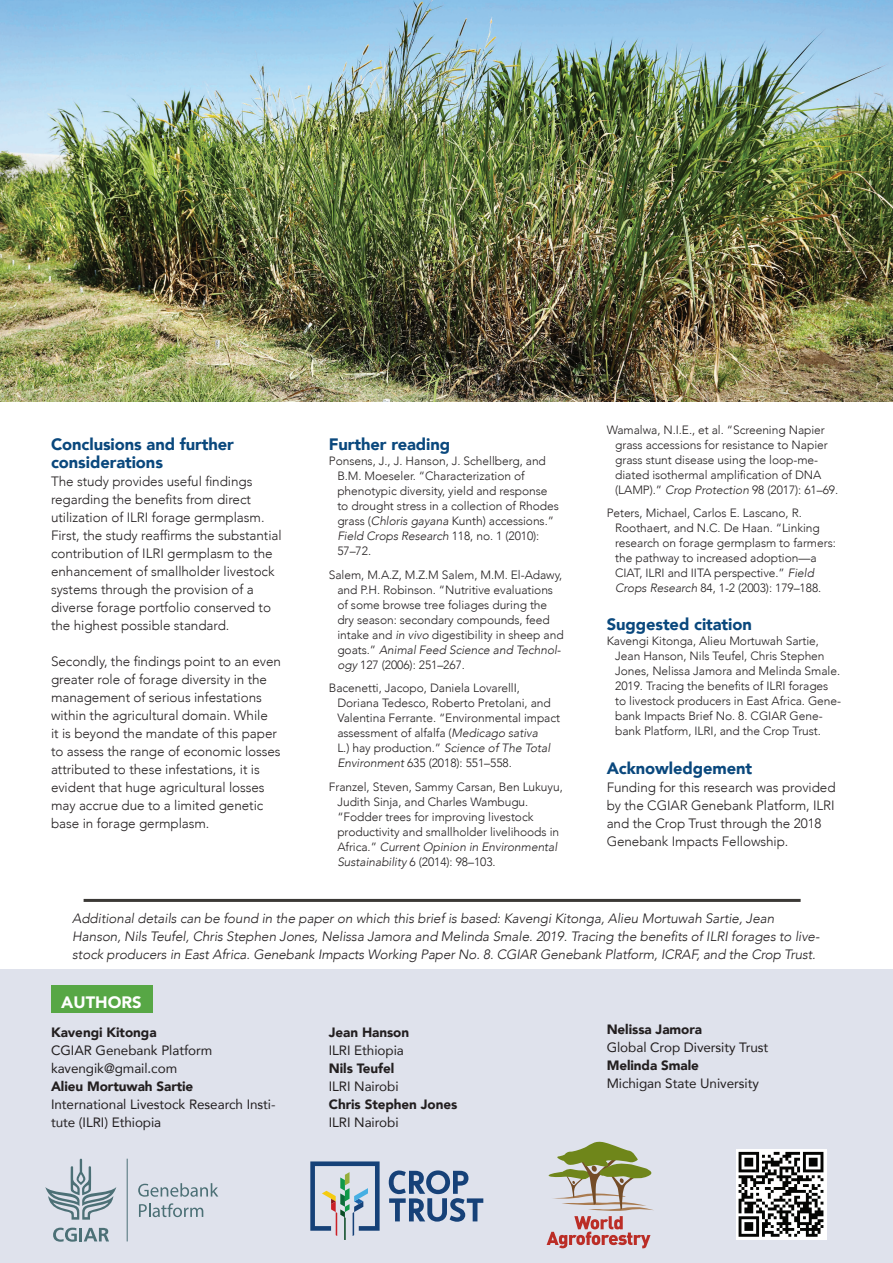
<style>
.page{position:relative;width:893px;height:1263px;background:#fff}
.page>*{position:absolute;margin:0;border:0;box-sizing:border-box;transform-origin:0 0}
.t1{font:900 16.5px/18px "Avenir";letter-spacing:-.005em;color:#0a487d}
.t2{font:900 16.5px "Avenir";color:#fff}
.t3{font:300 13.5px/18px "Avenir";letter-spacing:-.005em;color:#231f20}
.t4{font:italic 300 13.5px/18px "Avenir";letter-spacing:-.005em;color:#231f20}
.t5{font:13.5px/18px "Avenir";letter-spacing:-.005em;color:#231f20}
.t6{font:900 13.5px "Avenir";letter-spacing:-.005em;color:#231f20}
.t7{font:300 12px/15px "Avenir";letter-spacing:-.005em;color:#231f20}
.s1{font-style:italic}
</style>
<div class="page">
<div style="left:0;top:970px;width:893px;height:293px;background:#dfe2ec"></div>
<div style="left:51px;top:985px;width:101px;height:27px;background:#57a745"></div>
<svg style="left:310px;top:1161px;width:70px;height:79px"></svg>
<svg style="left:389px;top:1170px;width:94px;height:52px"></svg>
<svg style="left:45px;top:1158px;width:71px;height:61px"></svg>
<svg style="left:53px;top:1227px;width:56px;height:15px"></svg>
<hr style="left:127px;top:1159px;width:1px;height:82px;background:#4c7076">
<svg style="left:138px;top:1183px;width:80px;height:14px"></svg>
<svg style="left:139px;top:1203px;width:64px;height:14px"></svg>
<svg style="left:547px;top:1141px;width:107px;height:107px"></svg>
<img style="left:0;top:0;width:893px;height:402px">
<hr style="left:84px;top:899px;width:717px;height:3px;background:#3b3936">
<svg style="left:736px;top:1149px;width:90px;height:91px"></svg>
<svg style="left:739px;top:1152px;width:84px;height:85px;background:#808180"></svg>
<h1 class="t1" style="left:51px;top:435px;width:185px">Conclusions and further considerations</h1>
<p class="t3" style="left:51px;top:472px;width:232px">The study provides useful findings regarding the benefits from direct utilization of ILRI forage germplasm.<br>First, the study reaffirms the substantial contribution of ILRI germplasm to the enhancement of smallholder livestock systems through the provision of a diverse forage portfolio conserved to the highest possible standard.</p>
<p class="t3" style="left:51px;top:652px;width:231px">Secondly, the findings point to an even greater role of forage diversity in the management of serious infestations within the agricultural domain. While<br>it is beyond the mandate of this paper to assess the range of economic losses attributed to these infestations, it is evident that huge agricultural losses may accrue due to a limited genetic base in forage germplasm.</p>
<h1 class="t1" style="left:329px;top:435px;width:123px">Further reading</h1>
<p class="t7" style="left:337px;top:453px;width:223px;text-indent:-9px">Ponsens, J., J. Hanson, J. Schellberg, and B.M. Moeseler. “Characterization of phenotypic diversity, yield and response to drought stress in a collection of Rhodes grass (<span class="s1">Chloris gayana</span> Kunth) accessions.” <span class="s1">Field Crops Research</span> 118, no. 1 (2010):<br>57–72.</p>
<p class="t7" style="left:337px;top:567px;width:228px;text-indent:-9px">Salem, M.A.Z, M.Z.M Salem, M.M. El-Adawy, and P.H. Robinson. “Nutritive evaluations of some browse tree foliages during the dry season: secondary compounds, feed intake and <span class="s1">in vivo</span> digestibility in sheep and goats.” <span class="s1">Animal Feed Science and Technol&shy;ogy</span> 127 (2006): 251–267.</p>
<p class="t7" style="left:337px;top:680px;width:224px;text-indent:-9px">Bacenetti, Jacopo, Daniela LovarellI, Doriana Tedesco, Roberto Pretolani, and Valentina Ferrante. “Environmental impact assessment of alfalfa (<span class="s1">Medicago sativa<br></span>L.) hay production.” <span class="s1">Science of The Total Environment</span> 635 (2018): 551–558.</p>
<p class="t7" style="left:337px;top:779px;width:227px;text-indent:-9px">Franzel, Steven, Sammy Carsan, Ben Lukuyu, Judith Sinja, and Charles Wambugu. “Fodder trees for improving livestock productivity and smallholder livelihoods in Africa.” <span class="s1">Current Opinion in Environmental Sustainability</span> 6 (2014): 98–103.</p>
<p class="t7" style="left:615px;top:422px;width:225px;text-indent:-9px">Wamalwa, N.I.E., et al. “Screening Napier grass accessions for resistance to Napier grass stunt disease using the loop-me&shy;diated isothermal amplification of DNA (LAMP).” <span class="s1">Crop Protection</span> 98 (2017): 61–69.</p>
<p class="t7" style="left:615px;top:505px;width:222px;text-indent:-9px">Peters, Michael, Carlos E. Lascano, R.<br>Roothaert, and N.C. De Haan. “Linking research on forage germplasm to farmers: the pathway to increased adoption—a CIAT, ILRI and IITA perspective.” <span class="s1">Field Crops Research</span> 84, 1-2 (2003): 179–188.</p>
<h1 class="t1" style="left:607px;top:615px;width:147px">Suggested citation</h1>
<p class="t7" style="left:615px;top:633px;width:227px;text-indent:-9px">Kavengi Kitonga, Alieu Mortuwah Sartie, Jean Hanson, Nils Teufel, Chris Stephen Jones, Nelissa Jamora and Melinda Smale.<br>2019. Tracing the benefits of ILRI forages to livestock producers in East Africa. Gene&shy;bank Impacts Brief No. 8. CGIAR Gene&shy;bank Platform, ILRI, and the Crop Trust.</p>
<h1 class="t1" style="left:607px;top:759px;width:147px">Acknowledgement</h1>
<p class="t3" style="left:607px;top:778px;width:230px">Funding for this research was provided by the CGIAR Genebank Platform, ILRI and the Crop Trust through the 2018<br>Genebank Impacts Fellowship.</p>
<p class="t4" style="left:72px;top:909px;width:749px">Additional details can be found in the paper on which this brief is based: Kavengi Kitonga, Alieu Mortuwah Sartie, Jean<br>Hanson, Nils Teufel, Chris Stephen Jones, Nelissa Jamora and Melinda Smale. 2019. Tracing the benefits of ILRI forages to live&shy;stock producers in East Africa. Genebank Impacts Working Paper No. 8. CGIAR Genebank Platform, ICRAF, and the Crop Trust.</p>
<h1 class="t2" style="left:61px;top:988px;width:82px">AUTHORS</h1>
<p class="t6" style="left:51px;top:1021px;width:107px">Kavengi Kitonga</p>
<p class="t5" style="left:51px;top:1041px;width:163px">CGIAR Genebank Platform kavengik@gmail.com</p>
<p class="t6" style="left:51px;top:1075px;width:144px">Alieu Mortuwah Sartie</p>
<p class="t5" style="left:51px;top:1095px;width:226px">International Livestock Research Insti&shy;tute (ILRI) Ethiopia</p>
<p class="t6" style="left:329px;top:1021px;width:82px">Jean Hanson</p>
<p class="t5" style="left:329px;top:1041px;width:76px">ILRI Ethiopia</p>
<p class="t6" style="left:329px;top:1057px;width:67px">Nils Teufel</p>
<p class="t5" style="left:329px;top:1077px;width:71px">ILRI Nairobi</p>
<p class="t6" style="left:329px;top:1093px;width:130px">Chris Stephen Jones</p>
<p class="t5" style="left:329px;top:1113px;width:71px">ILRI Nairobi</p>
<p class="t6" style="left:607px;top:1017px;width:97px">Nelissa Jamora</p>
<p class="t5" style="left:607px;top:1038px;width:163px">Global Crop Diversity Trust</p>
<p class="t6" style="left:607px;top:1053px;width:94px">Melinda Smale</p>
<p class="t5" style="left:607px;top:1074px;width:154px">Michigan State University</p>
</div>
